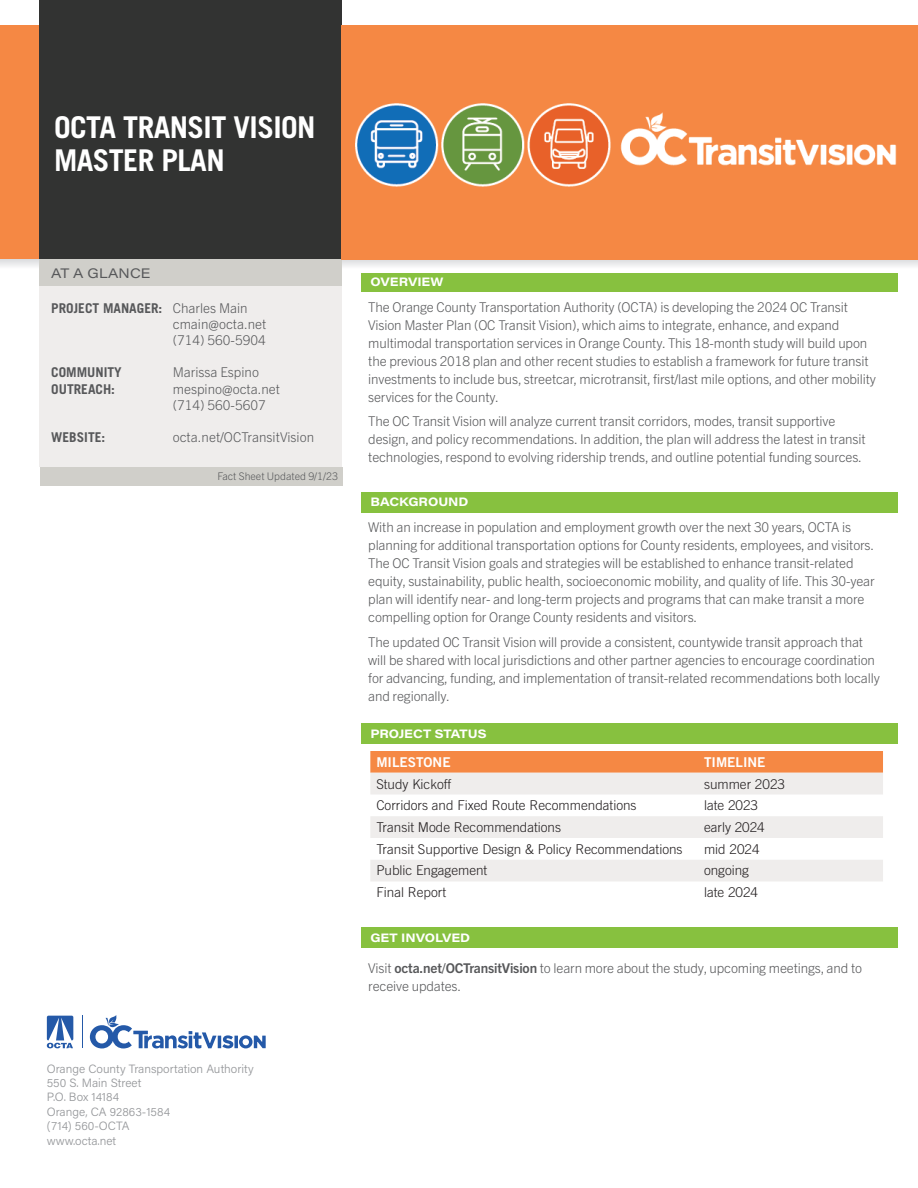
<style>
.page{position:relative;width:918px;height:1188px;background:#fff}
.page>*{position:absolute;margin:0;border:0;box-sizing:border-box;transform-origin:0 0}
.t1{font:700 30px "Trade Gothic";letter-spacing:-.02em;color:#fff}
.t2{font:300 13.5px/18px "Trade Gothic Next LT Pro";letter-spacing:-.01em;color:#57585a}
.t3{font:300 13.5px "Trade Gothic LT Std";color:#231f20}
.t4{font:700 13.5px "Trade Gothic";color:#57585a}
.t5{font:13.5px "Trade Gothic LT Std Bd 2";color:#fff}
.t6{font:13.5px "Acumin Pro Wide";color:#57585a}
.t7{font:300 12px/14.4px "Acumin Pro";color:#95979a}
.t8{font:700 12px "Acumin Pro Wide";color:#fff}
.t9{font:300 10.5px "Trade Gothic Next LT Pro";color:#57585a}
.s1{font-family:"Trade Gothic Next LT Pro";font-weight:300}
.s2{font-weight:700}
</style>
<div class="page">
<div style="left:362px;top:273px;width:536px;height:19px;background:#87c13f"></div>
<div style="left:362px;top:492px;width:536px;height:21px;background:#87c13f"></div>
<div style="left:362px;top:724px;width:536px;height:20px;background:#87c13f"></div>
<div style="left:362px;top:928px;width:536px;height:20px;background:#87c13f"></div>
<img style="left:0;top:259px;width:918px;height:7px">
<div style="left:0;top:25px;width:325px;height:234px;background:#f58844"></div>
<div style="left:39px;top:0;width:303px;height:259px;background:#323332"></div>
<div style="left:39px;top:259px;width:303px;height:208px;background:#efedec"></div>
<div style="left:39px;top:259px;width:303px;height:27px;background:#d0cfca"></div>
<div style="left:40px;top:467px;width:302px;height:19px;background:#d0cfca"></div>
<img style="left:342px;top:25px;width:576px;height:234px">
<div style="left:370px;top:751px;width:513px;height:22px;background:#f58844"></div>
<svg style="left:370px;top:773px;width:513px;height:108px;fill:#efedec"></svg>
<svg style="left:47px;top:1016px;width:26px;height:32px"></svg>
<hr style="left:82px;top:1016px;width:1px;height:32px;background:#2459a8">
<svg style="left:234px;top:1036px;width:4px;height:12px"></svg>
<svg style="left:90px;top:1015px;width:143px;height:33px"></svg>
<svg style="left:239px;top:1035px;width:27px;height:13px"></svg>
<p class="t1" style="left:54px;top:109px;width:263px">OCTA TRANSIT VISION</p>
<p class="t1" style="left:54px;top:142px;width:172px">MASTER PLAN</p>
<p class="t6" style="left:51px;top:263px;width:101px">AT A GLANCE</p>
<p class="t4" style="left:51px;top:299px;width:198px">PROJECT MANAGER: <span class="s1">Charles Main</span></p>
<p class="t2" style="left:173px;top:315px;width:95px;line-height:16.2px">cmain@octa.net (714) 560-5904</p>
<p class="t4" style="left:51px;top:364px;width:72px">COMMUNITY</p>
<p class="t2" style="left:173px;top:363px;width:88px">Marissa Espino</p>
<p class="t4" style="left:51px;top:380px;width:65px">OUTREACH:</p>
<p class="t2" style="left:173px;top:380px;width:109px;line-height:16.2px">mespino@octa.net (714) 560-5607</p>
<p class="t4" style="left:51px;top:429px;width:56px">WEBSITE:</p>
<p class="t2" style="left:173px;top:427px;width:143px">octa.net/OCTransitVision</p>
<p class="t9" style="left:217px;top:469px;width:122px">Fact Sheet Updated 9/1/23</p>
<p class="t7" style="left:47px;top:1061px;width:208px">Orange County Transportation Authority<br>550 S. Main Street</p>
<p class="t7" style="left:47px;top:1090px;width:125px">P.O. Box 14184<br>Orange, CA 92863-1584 (714) 560-OCTA www.octa.net</p>
<p class="t8" style="left:370px;top:273px;width:75px">OVERVIEW</p>
<p class="t2" style="left:368px;top:297px;width:509px">The Orange County Transportation Authority (OCTA) is developing the 2024 OC Transit Vision Master Plan (OC Transit Vision), which aims to integrate, enhance, and expand multimodal transportation services in Orange County. This 18-month study will build upon the previous 2018 plan and other recent studies to establish a framework for future transit investments to include bus, streetcar, microtransit, first/last mile options, and other mobility services for the County.</p>
<p class="t2" style="left:368px;top:412px;width:499px">The OC Transit Vision will analyze current transit corridors, modes, transit supportive design, and policy recommendations. In addition, the plan will address the latest in transit technologies, respond to evolving ridership trends, and outline potential funding sources.</p>
<p class="t8" style="left:370px;top:493px;width:100px">BACKGROUND</p>
<p class="t2" style="left:368px;top:518px;width:508px">With an increase in population and employment growth over the next 30 years, OCTA is planning for additional transportation options for County residents, employees, and visitors.<br>The OC Transit Vision goals and strategies will be established to enhance transit-related equity, sustainability, public health, socioeconomic mobility, and quality of life. This 30-year plan will identify near- and long-term projects and programs that can make transit a more compelling option for Orange County residents and visitors.</p>
<p class="t2" style="left:368px;top:632px;width:513px">The updated OC Transit Vision will provide a consistent, countywide transit approach that will be shared with local jurisdictions and other partner agencies to encourage coordination for advancing, funding, and implementation of transit-related recommendations both locally and regionally.</p>
<p class="t8" style="left:370px;top:725px;width:118px">PROJECT STATUS</p>
<p class="t5" style="left:376px;top:754px;width:76px">MILESTONE</p>
<p class="t5" style="left:704px;top:754px;width:63px">TIMELINE</p>
<p class="t3" style="left:376px;top:776px;width:77px">Study Kickoff</p>
<p class="t3" style="left:704px;top:776px;width:83px">summer 2023</p>
<p class="t3" style="left:376px;top:797px;width:262px">Corridors and Fixed Route Recommendations</p>
<p class="t3" style="left:704px;top:797px;width:56px">late 2023</p>
<p class="t3" style="left:376px;top:819px;width:186px">Transit Mode Recommendations</p>
<p class="t3" style="left:704px;top:819px;width:62px">early 2024</p>
<p class="t3" style="left:376px;top:841px;width:308px">Transit Supportive Design &amp; Policy Recommendations</p>
<p class="t3" style="left:704px;top:841px;width:57px">mid 2024</p>
<p class="t3" style="left:376px;top:863px;width:113px">Public Engagement</p>
<p class="t3" style="left:704px;top:863px;width:47px">ongoing</p>
<p class="t3" style="left:376px;top:884px;width:71px">Final Report</p>
<p class="t3" style="left:704px;top:884px;width:56px">late 2024</p>
<p class="t8" style="left:370px;top:929px;width:101px">GET INVOLVED</p>
<p class="t2" style="left:368px;top:958px;width:495px">Visit <span class="s2">octa.net/OCTransitVision</span> to learn more about the study, upcoming meetings, and to receive updates.</p>
</div>
